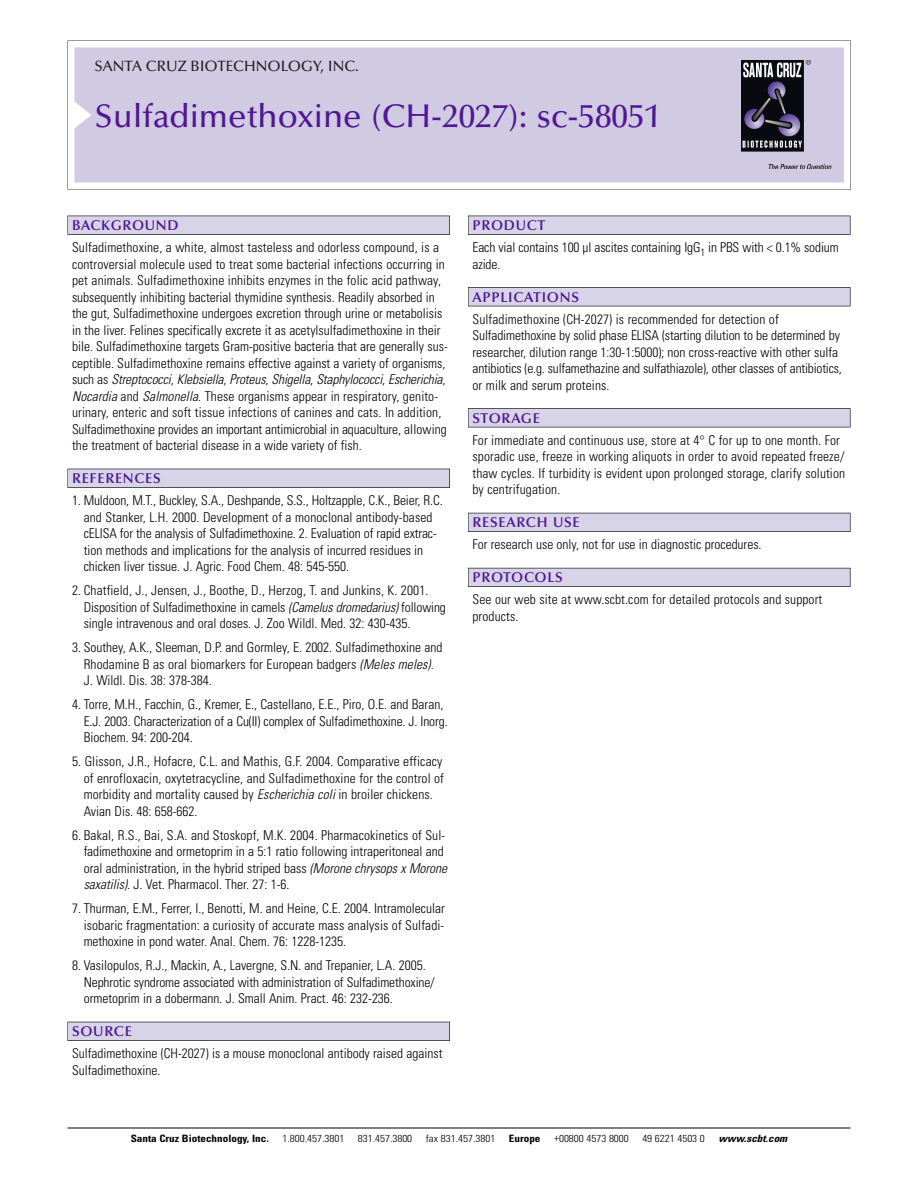
<style>
.page{position:relative;width:918px;height:1188px;background:#fff}
.page>*{position:absolute;margin:0;border:0;box-sizing:border-box;transform-origin:0 0}
.t1{font:500 33px "Optima";color:#511695}
.t2{font:500 15px "Optima";color:#231f20}
.t3{font:600 14.25px "Optima";letter-spacing:.05em;color:#511695}
.t4{font:300 condensed 13.5px/16.5px "Univers";color:#000}
.t5{font:300 condensed 10.2px "Univers";color:#000;scale:1.1 1}
.t6{font:700 condensed 10.2px "Univers";color:#000;scale:1.1 1}
.t7{font:italic 700 condensed 10.2px "Univers";color:#000;scale:1.1 1}
.s1{font-style:italic}
</style>
<div class="page">
<svg style="left:74px;top:41px;width:777px;height:148px"></svg>
<div style="left:74px;top:47px;width:770px;height:135px;background:#d1cae3"></div>
<img style="left:741px;top:60px;width:90px;height:108px">
<div style="left:68px;top:216px;width:382px;height:19px;background:#535256"></div>
<div style="left:68px;top:216px;width:381px;height:18px;background:#d7d4e8"></div>
<div style="left:68px;top:469px;width:382px;height:19px;background:#525156"></div>
<div style="left:68px;top:469px;width:381px;height:18px;background:#d7d4e8"></div>
<div style="left:68px;top:1022px;width:382px;height:19px;background:#515057"></div>
<div style="left:68px;top:1022px;width:381px;height:18px;background:#d7d4e8"></div>
<div style="left:468px;top:216px;width:382px;height:19px;background:#535256"></div>
<div style="left:468px;top:216px;width:382px;height:18px;background:#d7d4e8"></div>
<div style="left:468px;top:287px;width:382px;height:19px;background:#515155"></div>
<div style="left:468px;top:288px;width:382px;height:18px;background:#d7d4e8"></div>
<div style="left:468px;top:408px;width:382px;height:19px;background:#545357"></div>
<div style="left:468px;top:409px;width:382px;height:18px;background:#d7d4e8"></div>
<div style="left:468px;top:513px;width:382px;height:19px;background:#535259"></div>
<div style="left:468px;top:513px;width:382px;height:18px;background:#d7d4e8"></div>
<div style="left:468px;top:568px;width:382px;height:19px;background:#595860"></div>
<div style="left:468px;top:568px;width:382px;height:18px;background:#d7d4e8"></div>
<hr style="left:68px;top:1128px;width:782px;height:1px;background:#000">
<p class="t2" style="left:94px;top:60px;width:266px">SANTA CRUZ BIOTECHNOLOGY, INC.</p>
<p class="t1" style="left:94px;top:102px;width:568px">Sulfadimethoxine (CH-2027): sc-58051</p>
<p class="t3" style="left:72px;top:219px;width:108px">BACKGROUND</p>
<p class="t4" style="left:72px;top:240px;width:377px">Sulfadimethoxine, a white, almost tasteless and odorless compound, is a controversial molecule used to treat some bacterial infections occurring in pet animals. Sulfadimethoxine inhibits enzymes in the folic acid pathway, subsequently inhibiting bacterial thymidine synthesis. Readily absorbed in the gut, Sulfadimethoxine undergoes excretion through urine or metabolisis in the liver. Felines specifically excrete it as acetylsulfadimethoxine in their bile. Sulfadimethoxine targets Gram-positive bacteria that are generally sus&shy;ceptible. Sulfadimethoxine remains effective against a variety of organisms, s u c h a s <span class="s1">Streptococci</span>, <span class="s1">Klebsiella</span>, <span class="s1">Proteus</span>, <span class="s1">Shigella</span>, <span class="s1">Staphylococci</span>, <span class="s1">Escherichia</span>, <span class="s1">Nocardia</span>and <span class="s1">Salmonella</span>. These organisms appear in respiratory, genito&shy;urinary, enteric and soft tissue infections of canines and cats. In addition, Sulfadimethoxine provides an important antimicrobial in aquaculture, allowing the treatment of bacterial disease in a wide variety of fish.</p>
<p class="t3" style="left:72px;top:472px;width:90px">REFERENCES</p>
<p class="t4" style="left:84px;top:493px;width:361px;text-indent:-12px">1. Muldoon, M.T., Buckley, S.A., Deshpande, S.S., Holtzapple, C.K., Beier, R.C. and Stanker, L.H. 2000. Development of a monoclonal antibody-based cELISA for the analysis of Sulfadimethoxine. 2. Evaluation of rapid extrac&shy;tion methods and implications for the analysis of incurred residues in chicken liver tissue. J. Agric. Food Chem. 48: 545-550.</p>
<p class="t4" style="left:84px;top:583px;width:364px;text-indent:-12px">2. Chatfield, J., Jensen, J., Boothe, D., Herzog, T. and Junkins, K. 2001.<br>Disposition of Sulfadimethoxine in camels <span class="s1">(Camelusdromedarius)</span>following single intravenous and oral doses. J. Zoo Wildl. Med. 32: 430-435.</p>
<p class="t4" style="left:84px;top:640px;width:360px;text-indent:-12px">3. Southey, A.K., Sleeman, D.P. and Gormley, E. 2002. Sulfadimethoxine and<br>Rhodamine B as oral biomarkers for European badgers <span class="s1">(Meles meles).<br></span>J. Wildl. Dis. 38: 378-384.</p>
<p class="t4" style="left:84px;top:697px;width:366px;text-indent:-12px">4. Torre, M.H., Facchin, G., Kremer, E., Castellano, E.E., Piro, O.E. and Baran,<br>E.J. 2003. Characterization of a Cu(II) complex of Sulfadimethoxine. J. Inorg.<br>Biochem. 94: 200-204.</p>
<p class="t4" style="left:84px;top:754px;width:362px;text-indent:-12px">5. Glisson, J.R., Hofacre, C.L. and Mathis, G.F. 2004. Comparative efficacy of enrofloxacin, oxytetracycline, and Sulfadimethoxine for the control of morbidity and mortality caused by <span class="s1">Escherichia coli</span>in broiler chickens.<br>Avian Dis. 48: 658-662.</p>
<p class="t4" style="left:84px;top:828px;width:368px;text-indent:-12px">6. Bakal, R.S., Bai, S.A. and Stoskopf, M.K. 2004. Pharmacokinetics of Sul&shy;fadimethoxine and ormetoprim in a 5:1 ratio following intraperitoneal and oral administration, in the hybrid striped bass <span class="s1">(Morone chrysops x Morone saxatilis).</span>J. Vet. Pharmacol. Ther. 27: 1-6.</p>
<p class="t4" style="left:84px;top:901px;width:363px;text-align:justify;text-indent:-12px">7. Thurman, E.M., Ferrer, I., Benotti, M. and Heine, C.E. 2004. Intramolecular isobaric fragmentation: a curiosity of accurate mass analysis of Sulfadi&shy;methoxine in pond water. Anal. Chem. 76: 1228-1235.</p>
<p class="t4" style="left:84px;top:958px;width:353px;text-indent:-12px">8. Vasilopulos, R.J., Mackin, A., Lavergne, S.N. and Trepanier, L.A. 2005.<br>Nephrotic syndrome associated with administration of Sulfadimethoxine/ ormetoprim in a dobermann. J. Small Anim. Pract. 46: 232-236.</p>
<p class="t3" style="left:72px;top:1025px;width:61px">SOURCE</p>
<p class="t4" style="left:72px;top:1047px;width:372px">Sulfadimethoxine (CH-2027) is a mouse monoclonal antibody raised against<br>Sulfadimethoxine.</p>
<p class="t3" style="left:473px;top:219px;width:74px">PRODUCT</p>
<p class="t4" style="left:473px;top:240px;width:368px">Each vial contains 100 µl ascites containing IgG<sub>1</sub> in PBS with &lt; 0.1% sodium azide.</p>
<p class="t3" style="left:473px;top:291px;width:108px">APPLICATIONS</p>
<p class="t4" style="left:473px;top:312px;width:371px">Sulfadimethoxine (CH-2027) is recommended for detection of Sulfadimethoxine by solid phase ELISA (starting dilution to be determined by researcher, dilution range 1:30-1:5000); non cross-reactive with other sulfa antibiotics (e.g. sulfamethazine and sulfathiazole), other classes of antibiotics, or milk and serum proteins.</p>
<p class="t3" style="left:473px;top:412px;width:69px">STORAGE</p>
<p class="t4" style="left:473px;top:433px;width:374px">For immediate and continuous use, store at 4° C for up to one month. For sporadic use, freeze in working aliquots in order to avoid repeated freeze/ thaw cycles. If turbidity is evident upon prolonged storage, clarify solution by centrifugation.</p>
<p class="t3" style="left:473px;top:516px;width:109px">RESEARCH USE</p>
<p class="t4" style="left:473px;top:538px;width:291px">For research use only, not for use in diagnostic procedures.</p>
<p class="t3" style="left:473px;top:571px;width:92px">PROTOCOLS</p>
<p class="t4" style="left:473px;top:593px;width:351px">See our web site at www.scbt.com for detailed protocols and support products.</p>
<p class="t6" style="left:131px;top:1135px;width:127px">Santa Cruz Biotechnology, Inc.</p>
<p class="t5" style="left:282px;top:1135px;width:58px">1.800.457.3801</p>
<p class="t5" style="left:358px;top:1135px;width:51px">831.457.3800</p>
<p class="t5" style="left:426px;top:1135px;width:65px">fax 831.457.3801</p>
<p class="t6" style="left:509px;top:1135px;width:30px">Europe</p>
<p class="t5" style="left:554px;top:1135px;width:69px">+00800 4573 8000</p>
<p class="t5" style="left:642px;top:1135px;width:58px">49 6221 4503 0</p>
<p class="t7" style="left:719px;top:1135px;width:66px">www.scbt.com</p>
</div>
